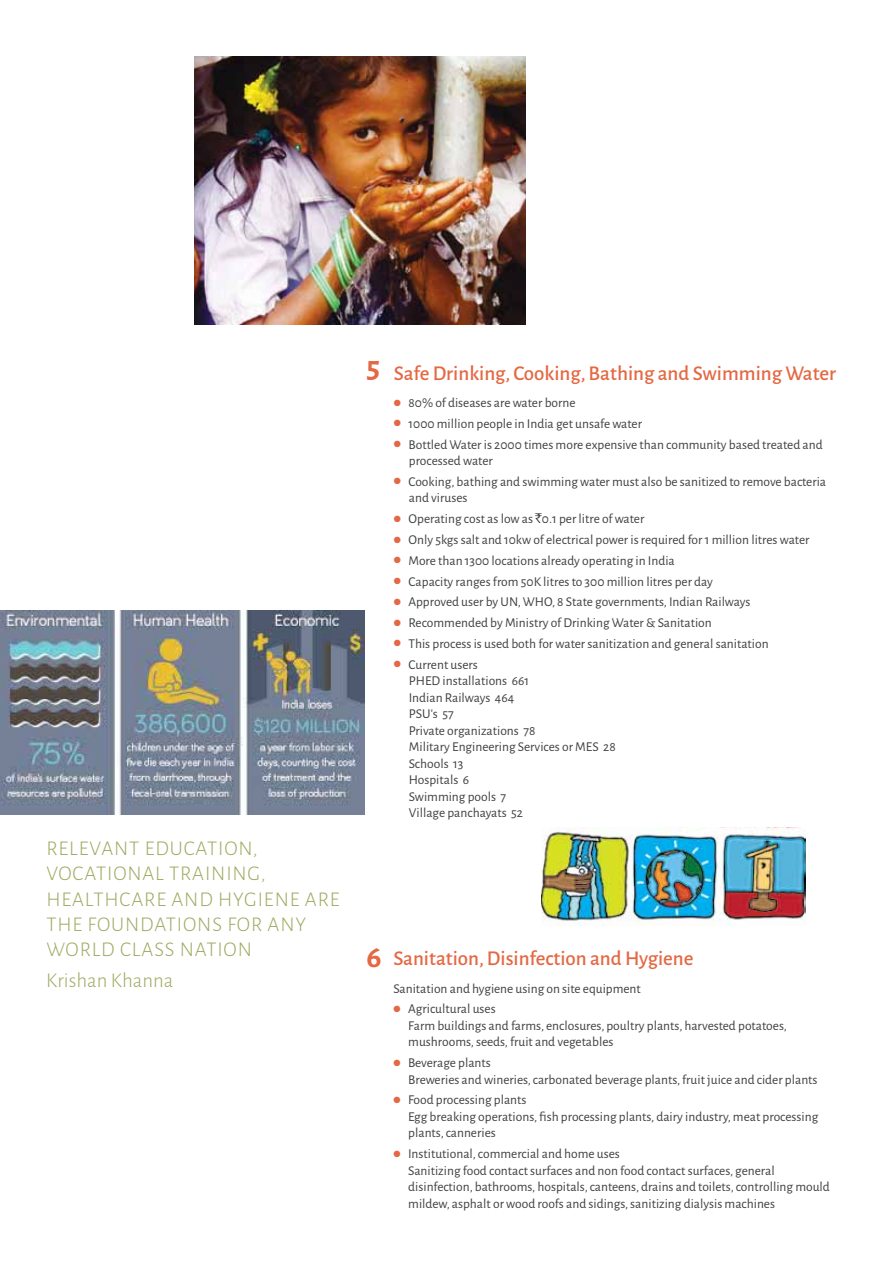
<style>
.page{position:relative;width:893px;height:1263px;background:#fff}
.page>*{position:absolute;margin:0;border:0;box-sizing:border-box;transform-origin:0 0}
.t1{font:700 31.5px "Alegreya Sans";color:#e46843}
.t2{font:300 21px/25.2px "Alegreya Sans";letter-spacing:.04em;color:#9ea95f}
.t3{font:500 21px "Alegreya Sans";color:#e46843}
.t4{font:300 21px "Alegreya Sans";color:#9ea95f}
.t5{font:13.5px/16.5px "Alegreya Sans";color:#414042}
.s1{font-size:13.35px}
.s2{font-family:"Rupee Foradian"}
</style>
<div class="page">
<img style="left:194px;top:57px;width:332px;height:267px">
<img style="left:542px;top:827px;width:264px;height:98px">
<img style="left:0;top:611px;width:364px;height:204px">
<h2 class="t2" style="left:46px;top:835px;width:295px">RELEVANT EDUCATION,<br>VOCATIONAL TRAINING,<br>HEALTHCARE AND HYGIENE ARE<br>THE FOUNDATIONS FOR ANY<br>WORLD CLASS NATION</h2>
<h2 class="t4" style="left:46px;top:966px;width:129px">Krishan Khanna</h2>
<h1 class="t1" style="left:366px;top:344px;width:15px">5</h1>
<h2 class="t3" style="left:394px;top:358px;width:444px">Safe Drinking, Cooking, Bathing and Swimming Water</h2>
<p class="t5" style="left:409px;top:392px;width:416px;line-height:20.9px"><span class="s1">8</span>0% of diseases are water borne<br>1000 million people in India get unsafe water<br>Bottled Water is 2000 times more expensive than community based treated and</p>
<p class="t5" style="left:409px;top:450px;width:419px;line-height:20.9px">processed water<br>Cooking, bathing and swimming water must also be sanitized to remove bacteria</p>
<p class="t5" style="left:409px;top:487px;width:402px;line-height:20.9px">and viruses<br>Operating cost as low as <span class="s2">`</span>0.1 per litre of water<br>Only 5kgs salt and 10kw of electrical power is required for 1 million litres water More than 1300 locations already operating in India<br>Capacity ranges from 50K litres to 300 million litres per day<br>Approved user by UN, WHO, 8 State governments, Indian Railways Recommended by Ministry of Drinking Water &amp; Sanitation<br>This process is used both for water sanitization and general sanitation Current users</p>
<p class="t5" style="left:409px;top:672px;width:208px">PHED installations 661<br>Indian Railways 464<br>PSU's 57<br>Private organizations 78<br>Military Engineering Services or MES 28<br>Schools 13<br>Hospitals 6<br>Swimming pools 7<br>Village panchayats 52</p>
<h1 class="t1" style="left:366px;top:934px;width:17px">6</h1>
<h2 class="t3" style="left:393px;top:944px;width:301px">Sanitation, Disinfection and Hygiene</h2>
<p class="t5" style="left:408px;top:977px;width:234px;line-height:20.9px;text-indent:-15px">Sanitation and hygiene using on site equipment<br>Agricultural uses</p>
<p class="t5" style="left:408px;top:1016px;width:380px">Farm buildings and farms, enclosures, poultry plants, harvested potatoes, mushrooms, seeds, fruit and vegetables</p>
<p class="t5" style="left:408px;top:1054px;width:411px">Beverage plants<br>Breweries and wineries, carbonated beverage plants, fruit juice and cider plants</p>
<p class="t5" style="left:408px;top:1091px;width:412px">Food processing plants<br>Egg breaking operations, fish processing plants, dairy industry, meat processing plants, canneries</p>
<p class="t5" style="left:408px;top:1145px;width:423px">Institutional, commercial and home uses<br>Sanitizing food contact surfaces and non food contact surfaces, general disinfection, bathrooms, hospitals, canteens, drains and toilets, controlling mould mildew, asphalt or wood roofs and sidings, sanitizing dialysis machines</p>
</div>
